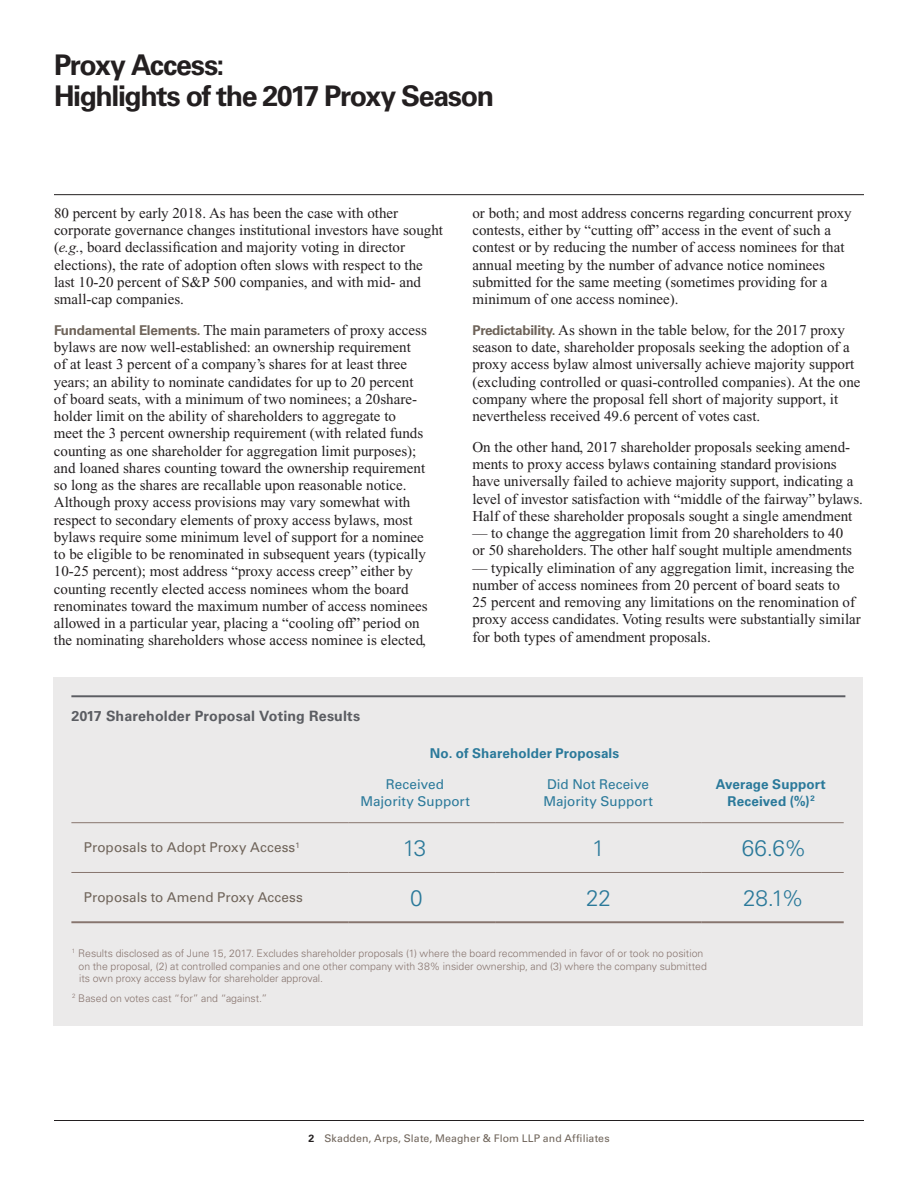
<style>
.page{position:relative;width:918px;height:1188px;background:#fff}
.page>*{position:absolute;margin:0;border:0;box-sizing:border-box;transform-origin:0 0}
.t1{font:700 28.5px/31.5px "Univers LT Std";letter-spacing:-.05em;color:#231f20}
.t2{font:300 22.5px "Univers LT Std";letter-spacing:-.015em;color:#2a799a}
.t3{font:15px/17.2px "Times New Roman PS Std";color:#231f20}
.t4{font:700 14.25px "Univers LT Std";letter-spacing:.01em;color:#5b5d62}
.t5{font:13.5px "Univers LT Std";letter-spacing:.005em;color:#6f645a}
.t6{font:700 13.5px/16.5px "Univers LT Std";letter-spacing:.005em;color:#2a799a;text-align:center}
.t7{font:13.5px/16.5px "Univers LT Std";color:#2a799a;text-align:center}
.t8{font:300 10.5px/12.8px "Univers LT Std";color:#88756f}
.t9{font:10.5px "Univers LT Std";letter-spacing:.01em;color:#6f645a}
.s1{font-style:italic}
.s2{font-family:"Univers LT Std";font-weight:700;font-size:13.5px;color:#6f645a}
.s3{font-weight:700;color:#231f20}
</style>
<div class="page">
<div style="left:53px;top:677px;width:810px;height:349px;background:#ebeaea"></div>
<hr style="left:71px;top:695px;width:774px;height:2px;background:#5b5d62">
<hr style="left:71px;top:822px;width:277px;height:1px;background:#87756e">
<hr style="left:348px;top:822px;width:147px;height:1px;background:#87756e">
<hr style="left:495px;top:822px;width:206px;height:1px;background:#87756e">
<hr style="left:701px;top:822px;width:143px;height:1px;background:#87756e">
<hr style="left:71px;top:872px;width:277px;height:1px;background:#87756e">
<hr style="left:348px;top:872px;width:147px;height:1px;background:#87756e">
<hr style="left:495px;top:872px;width:206px;height:1px;background:#87756e">
<hr style="left:701px;top:872px;width:143px;height:1px;background:#87756e">
<hr style="left:71px;top:921px;width:277px;height:2px;background:#87756e">
<hr style="left:348px;top:921px;width:147px;height:2px;background:#87756e">
<hr style="left:495px;top:921px;width:206px;height:2px;background:#87756e">
<hr style="left:701px;top:921px;width:143px;height:2px;background:#87756e">
<hr style="left:54px;top:1120px;width:810px;height:1px;background:#231f20">
<hr style="left:54px;top:194px;width:810px;height:1px;background:#231f20">
<h1 class="t1" style="left:54px;top:49px;width:442px">Proxy Access:<br>Highlights of the 2017 Proxy Season</h1>
<p class="t3" style="left:54px;top:204px;width:391px">80 percent by early 2018. As has been the case with other corporate governance changes institutional investors have sought (<span class="s1">e.g.</span>, board declassification and majority voting in director elections), the rate of adoption often slows with respect to the last 10-20 percent of S&amp;P 500 companies, and with mid- and small-cap companies.</p>
<p class="t3" style="left:54px;top:321px;width:375px"><span class="s2">Fundamental Elements.</span> The main parameters of proxy access bylaws are now well-established: an ownership requirement<br>of at least 3 percent of a company’s shares for at least three years; an ability to nominate candidates for up to 20 percent of board seats, with a minimum of two nominees; a 20share&shy;holder limit on the ability of shareholders to aggregate to meet the 3 percent ownership requirement (with related funds counting as one shareholder for aggregation limit purposes); and loaned shares counting toward the ownership requirement so long as the shares are recallable upon reasonable notice.<br>Although proxy access provisions may vary somewhat with respect to secondary elements of proxy access bylaws, most bylaws require some minimum level of support for a nominee to be eligible to be renominated in subsequent years (typically 10-25 percent); most address “proxy access creep” either by counting recently elected access nominees whom the board renominates toward the maximum number of access nominees allowed in a particular year, placing a “cooling off” period on the nominating shareholders whose access nominee is elected,</p>
<p class="t4" style="left:71px;top:708px;width:290px">2017 Shareholder Proposal Voting Results</p>
<p class="t3" style="left:472px;top:204px;width:381px">or both; and most address concerns regarding concurrent proxy contests, either by “cutting off” access in the event of such a contest or by reducing the number of access nominees for that annual meeting by the number of advance notice nominees submitted for the same meeting (sometimes providing for a minimum of one access nominee).</p>
<p class="t3" style="left:472px;top:321px;width:390px"><span class="s2">Predictability.</span> As shown in the table below, for the 2017 proxy season to date, shareholder proposals seeking the adoption of a proxy access bylaw almost universally achieve majority support (excluding controlled or quasi-controlled companies). At the one company where the proposal fell short of majority support, it nevertheless received 49.6 percent of votes cast.</p>
<p class="t3" style="left:472px;top:438px;width:392px">On the other hand, 2017 shareholder proposals seeking amend&shy;ments to proxy access bylaws containing standard provisions have universally failed to achieve majority support, indicating a level of investor satisfaction with “middle of the fairway” bylaws.<br>Half of these shareholder proposals sought a single amendment</p>
<p class="t3" style="left:472px;top:525px;width:381px">— to change the aggregation limit from 20 shareholders to 40 or 50 shareholders. The other half sought multiple amendments</p>
<p class="t3" style="left:472px;top:559px;width:390px">— typically elimination of any aggregation limit, increasing the number of access nominees from 20 percent of board seats to<br>25 percent and removing any limitations on the renomination of proxy access candidates. Voting results were substantially similar for both types of amendment proposals.</p>
<p class="t6" style="left:430px;top:746px;width:191px">No. of Shareholder Proposals</p>
<p class="t7" style="left:360px;top:776px;width:111px">Received<br>Majority Support</p>
<p class="t7" style="left:543px;top:776px;width:111px;text-align:left">Did Not Receive<br>Majority Support</p>
<p class="t6" style="left:716px;top:776px;width:111px">Average Support<br>Received (%)<sup>2</sup></p>
<p class="t5" style="left:84px;top:840px;width:218px">Proposals to Adopt Proxy Access<sup>1</sup></p>
<h2 class="t2" style="left:403px;top:834px;width:25px">13</h2>
<h2 class="t2" style="left:592px;top:834px;width:14px">1</h2>
<h2 class="t2" style="left:742px;top:834px;width:66px">66.6%</h2>
<p class="t5" style="left:84px;top:889px;width:221px">Proposals to Amend Proxy Access</p>
<h2 class="t2" style="left:410px;top:884px;width:14px">0</h2>
<h2 class="t2" style="left:586px;top:884px;width:26px">22</h2>
<h2 class="t2" style="left:743px;top:884px;width:62px">28.1%</h2>
<p class="t8" style="left:79px;top:947px;width:630px;text-indent:-7px"><sup>1</sup> Results disclosed as of June 15, 2017. Excludes shareholder proposals (1) where the board recommended in favor of or took no position on the proposal, (2) at controlled companies and one other company with 38% insider ownership, and (3) where the company submitted its own proxy access bylaw for shareholder approval.</p>
<p class="t8" style="left:72px;top:992px;width:196px"><sup>2</sup> Based on votes cast “for” and “against.”</p>
<p class="t9" style="left:308px;top:1132px;width:303px"><span class="s3">2</span> Skadden, Arps, Slate, Meagher &amp; Flom LLP and Affiliates</p>
</div>
